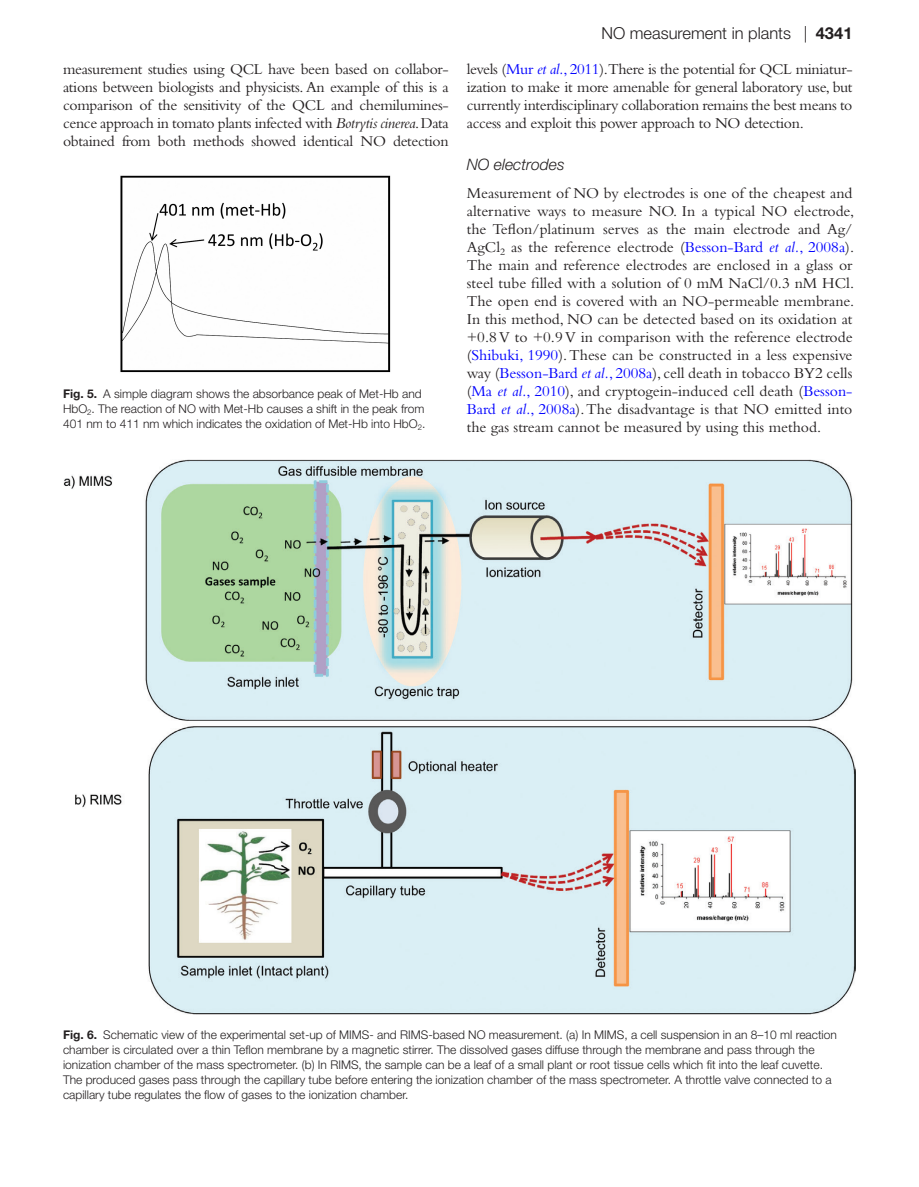
<style>
.page{position:relative;width:919px;height:1187px;background:#fff}
.page>*{position:absolute;margin:0;border:0;box-sizing:border-box;transform-origin:0 0}
.t1{font:300 16.5px "Helvetica Neue LT Std";color:#231f20}
.t2{font:15.75px/18px "Bembo Std";letter-spacing:-.02em;color:#231f20;text-align:justify}
.t3{font:italic 300 15.75px "Helvetica Neue LT Std";color:#231f20}
.t4{font:300 12px/15px "Helvetica Neue LT Std";color:#231f20}
.s1{font-weight:700}
.s2{font-style:italic}
.s3{color:#00f}
.s4{font-style:italic;color:#00f}
</style>
<div class="page">
<img style="left:120px;top:175px;width:271px;height:198px">
<img style="left:63px;top:459px;width:792px;height:555px">
<p class="t1" style="left:601px;top:23px;width:252px">NO measurement in plants | <span class="s1">4341</span></p>
<p class="t2" style="left:63px;top:59px;width:387px">measurement studies using QCL have been based on collabor&shy;ations between biologists and physicists. An example of this is a comparison of the sensitivity of the QCL and chemilumines&shy;cence approach in tomato plants infected with <span class="s2">Botrytis cinerea</span>. Data obtained from both methods showed identical NO detection</p>
<p class="t2" style="left:466px;top:59px;width:387px">levels (<span class="s3">Mur</span> <span class="s4">et al.</span><span class="s3">, 2011</span>).There is the potential for QCL miniatur&shy;ization to make it more amenable for general laboratory use, but currently interdisciplinary collaboration remains the best means to access and exploit this power approach to NO detection.</p>
<p class="t3" style="left:466px;top:155px;width:99px">NO electrodes</p>
<p class="t2" style="left:466px;top:184px;width:389px">Measurement of NO by electrodes is one of the cheapest and alternative ways to measure NO. In a typical NO electrode, the Teflon/platinum serves as the main electrode and Ag/ AgCl<sub>2</sub> as the reference electrode (<span class="s3">Besson-Bard</span> <span class="s4">et al.</span><span class="s3">, 2008a</span>).<br>The main and reference electrodes are enclosed in a glass or steel tube filled with a solution of 0 mM NaCl/0.3 nM HCl.<br>The open end is covered with an NO-permeable membrane.<br>In this method, NO can be detected based on its oxidation at +0.8 V to +0.9 V in comparison with the reference electrode (<span class="s3">Shibuki, 1990</span>). These can be constructed in a less expensive way (<span class="s3">Besson-Bard</span> <span class="s4">et al.</span><span class="s3">, 2008a</span>), cell death in tobacco BY2 cells (<span class="s3">Ma</span> <span class="s4">et al.</span><span class="s3">, 2010</span>), and cryptogein-induced cell death (<span class="s3">Besson-Bard</span> <span class="s4">et al.</span><span class="s3">, 2008a</span>). The disadvantage is that NO emitted into the gas stream cannot be measured by using this method.</p>
<p class="t4" style="left:63px;top:385px;width:364px"><span class="s1">Fig. 5.</span> A simple diagram shows the absorbance peak of Met-Hb and<br>HbO<sub>2</sub>. The reaction of NO with Met-Hb causes a shift in the peak from<br>401 nm to 411 nm which indicates the oxidation of Met-Hb into HbO<sub>2</sub>.</p>
<p class="t4" style="left:63px;top:1026px;width:775px"><span class="s1">Fig. 6.</span> Schematic view of the experimental set-up of MIMS- and RIMS-based NO measurement. (a) In MIMS, a cell suspension in an 8–10 ml reaction chamber is circulated over a thin Teflon membrane by a magnetic stirrer. The dissolved gases diffuse through the membrane and pass through the ionization chamber of the mass spectrometer. (b) In RIMS, the sample can be a leaf of a small plant or root tissue cells which fit into the leaf cuvette.<br>The produced gases pass through the capillary tube before entering the ionization chamber of the mass spectrometer. A throttle valve connected to a capillary tube regulates the flow of gases to the ionization chamber.</p>
</div>
